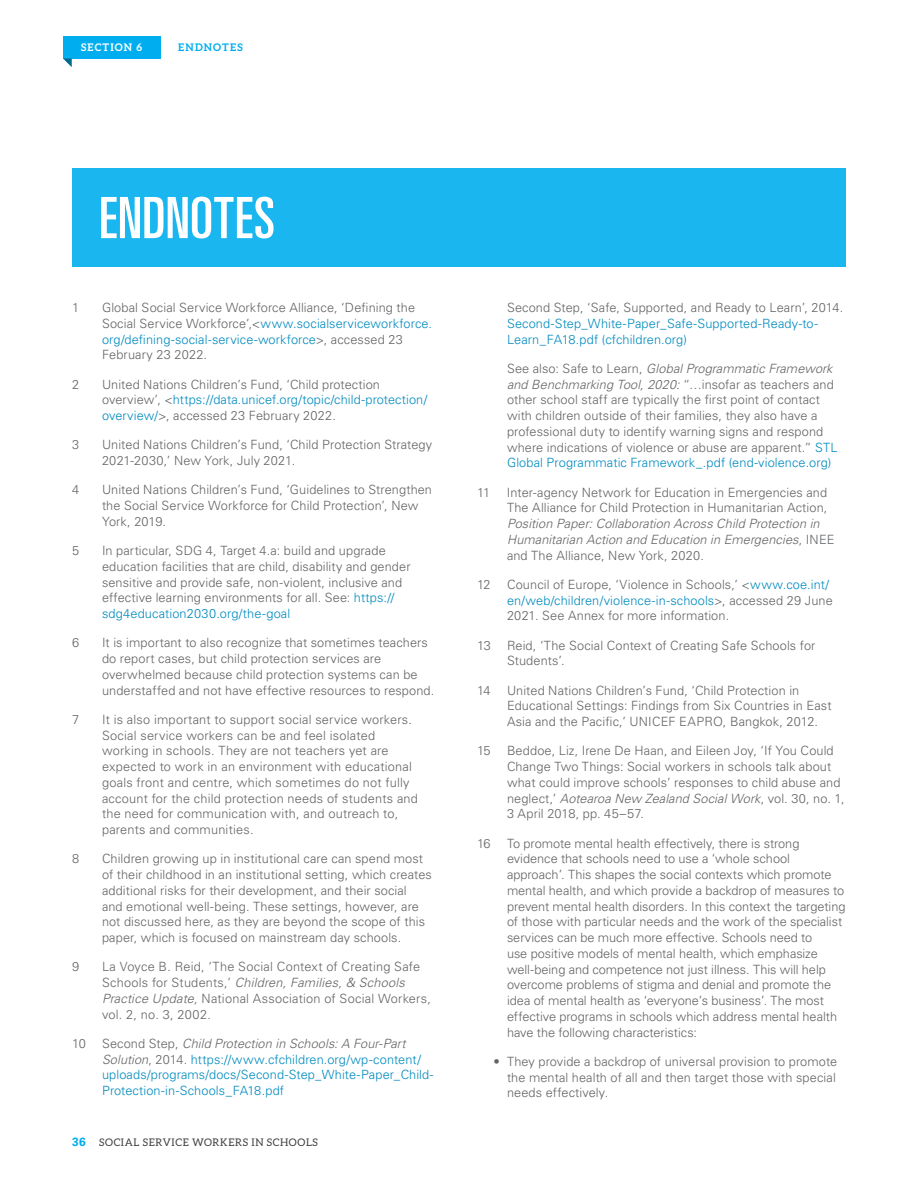
<style>
.page{position:relative;width:918px;height:1188px;background:#fff}
.page>*{position:absolute;margin:0;border:0;box-sizing:border-box;transform-origin:0 0}
.Headline_1{font:ultra-condensed 57px "Univers LT Std";letter-spacing:.01em;color:#fff}
.Endnotes{font:300 12.75px/15.8px "Univers LT Pro 45";letter-spacing:.005em;color:#636466}
.Endnotes-2{font:300 12.75px/15.8px "Univers LT Pro 45";letter-spacing:.01em;color:#008bbf}
.t1{font:10.5px "Aleo";letter-spacing:.06em;color:#414042}
.t2{font:700 10.5px "Aleo";letter-spacing:.11em;color:#fff}
.t3{font:700 10.5px "Aleo";letter-spacing:.115em;color:#00aeef}
.s1{color:#008bbf}
.s2{font-style:italic}
.s3{color:#636466}
.s4{font-style:italic;color:#636466}
.s5{font-family:"Univers LT Pro 65";font-weight:700;font-size:12px;color:#00aeef}
</style>
<div class="page">
<div style="left:63px;top:36px;width:97px;height:22px;background:#00aeef"></div>
<svg style="left:63px;top:58px;width:9px;height:9px"></svg>
<div style="left:72px;top:168px;width:774px;height:99px;background:#1ab6f0"></div>
<p class="t2" style="left:81px;top:42px;width:63px">SECTION 6</p>
<p class="t3" style="left:178px;top:42px;width:66px">ENDNOTES</p>
<p class="Headline_1" style="left:99px;top:185px;width:178px">ENDNOTES</p>
<p class="Endnotes" style="left:72px;top:300px;width:9px">1</p>
<p class="Endnotes" style="left:102px;top:300px;width:332px">Global Social Service Workforce Alliance, ‘Defining the Social Service Workforce’,&lt;<span class="s1">www.socialserviceworkforce. org/defining-social-service-workforce</span>&gt;, accessed 23<br>February 23 2022.</p>
<p class="Endnotes" style="left:72px;top:376px;width:9px">2</p>
<p class="Endnotes" style="left:102px;top:376px;width:327px">United Nations Children’s Fund, ‘Child protection overview’, &lt;<span class="s1">https://data.unicef.org/topic/child-protection/ overview/</span>&gt;, accessed 23 February 2022.</p>
<p class="Endnotes" style="left:72px;top:437px;width:9px">3</p>
<p class="Endnotes" style="left:102px;top:437px;width:332px">United Nations Children’s Fund, ‘Child Protection Strategy<br>2021-2030,’ New York, July 2021.</p>
<p class="Endnotes" style="left:72px;top:482px;width:9px">4</p>
<p class="Endnotes" style="left:102px;top:482px;width:332px">United Nations Children’s Fund, ‘Guidelines to Strengthen the Social Service Workforce for Child Protection’, New<br>York, 2019.</p>
<p class="Endnotes" style="left:72px;top:543px;width:9px">5</p>
<p class="Endnotes" style="left:102px;top:543px;width:310px">In particular, SDG 4, Target 4.a: build and upgrade education facilities that are child, disability and gender sensitive and provide safe, non-violent, inclusive and effective learning environments for all. See: <span class="s1">https:// sdg4education2030.org/the-goal</span></p>
<p class="Endnotes" style="left:72px;top:635px;width:9px">6</p>
<p class="Endnotes" style="left:102px;top:635px;width:334px">It is important to also recognize that sometimes teachers do report cases, but child protection services are overwhelmed because child protection systems can be understaffed and not have effective resources to respond.</p>
<p class="Endnotes" style="left:72px;top:712px;width:9px">7</p>
<p class="Endnotes" style="left:102px;top:712px;width:318px">It is also important to support social service workers.<br>Social service workers can be and feel isolated working in schools. They are not teachers yet are expected to work in an environment with educational goals front and centre, which sometimes do not fully account for the child protection needs of students and the need for communication with, and outreach to, parents and communities.</p>
<p class="Endnotes" style="left:72px;top:851px;width:9px">8</p>
<p class="Endnotes" style="left:102px;top:851px;width:331px">Children growing up in institutional care can spend most of their childhood in an institutional setting, which creates additional risks for their development, and their social<br>and emotional well-being. These settings, however, are not discussed here, as they are beyond the scope of this paper, which is focused on mainstream day schools.</p>
<p class="Endnotes" style="left:72px;top:959px;width:9px">9</p>
<p class="Endnotes" style="left:102px;top:959px;width:330px">La Voyce B. Reid, ‘The Social Context of Creating Safe Schools for Students,’ <span class="s2">Children, Families, &amp; Schools Practice Update,</span> National Association of Social Workers, vol. 2, no. 3, 2002.</p>
<p class="Endnotes" style="left:72px;top:1036px;width:15px">10</p>
<p class="Endnotes-2" style="left:102px;top:1036px;width:333px"><span class="s3">Second Step,</span> <span class="s4">Child Protection in Schools: A Four-Part Solution</span><span class="s3">, 2014.</span> https://www.cfchildren.org/wp-content/ uploads/programs/docs/Second-Step_White-Paper_Child-Protection-in-Schools_FA18.pdf</p>
<p class="t1" style="left:72px;top:1136px;width:247px"><span class="s5">36</span> SOCIAL SERVICE WORKERS IN SCHOOLS</p>
<p class="Endnotes-2" style="left:507px;top:300px;width:338px"><span class="s3">Second Step, ‘Safe, Supported, and Ready to Learn’, 2014.<br></span>Second-Step_White-Paper_Safe-Supported-Ready-to-<br>Learn_FA18.pdf (cfchildren.org)</p>
<p class="Endnotes" style="left:507px;top:361px;width:332px">See also: Safe to Learn, <span class="s2">Global Programmatic Framework and Benchmarking Tool, 2020:</span> “…insofar as teachers and other school staff are typically the first point of contact with children outside of their families, they also have a professional duty to identify warning signs and respond where indications of violence or abuse are apparent.” <span class="s1">STL Global Programmatic Framework_.pdf (end-violence.org)</span></p>
<p class="Endnotes" style="left:477px;top:484px;width:15px">11</p>
<p class="Endnotes" style="left:507px;top:484px;width:329px">Inter-agency Network for Education in Emergencies and The Alliance for Child Protection in Humanitarian Action, <span class="s2">Position Paper: Collaboration Across Child Protection in Humanitarian Action and Education in Emergencies</span>, INEE and The Alliance, New York, 2020.</p>
<p class="Endnotes" style="left:477px;top:577px;width:15px">12</p>
<p class="Endnotes" style="left:507px;top:577px;width:327px">Council of Europe, ‘Violence in Schools,’ &lt;<span class="s1">www.coe.int/ en/web/children/violence-in-schools</span>&gt;, accessed 29 June<br>2021. See Annex for more information.</p>
<p class="Endnotes" style="left:477px;top:637px;width:15px">13</p>
<p class="Endnotes" style="left:507px;top:637px;width:310px">Reid, ‘The Social Context of Creating Safe Schools for<br>Students’.</p>
<p class="Endnotes" style="left:477px;top:682px;width:15px">14</p>
<p class="Endnotes" style="left:507px;top:682px;width:326px">United Nations Children’s Fund, ‘Child Protection in<br>Educational Settings: Findings from Six Countries in East<br>Asia and the Pacific,’ UNICEF EAPRO, Bangkok, 2012.</p>
<p class="Endnotes" style="left:477px;top:743px;width:15px">15</p>
<p class="Endnotes" style="left:507px;top:743px;width:339px">Beddoe, Liz, Irene De Haan, and Eileen Joy, ‘If You Could Change Two Things: Social workers in schools talk about what could improve schools’ responses to child abuse and neglect,’ <span class="s2">Aotearoa New Zealand Social Work</span>, vol. 30, no. 1, 3 April 2018, pp. 45–57.</p>
<p class="Endnotes" style="left:477px;top:835px;width:15px">16</p>
<p class="Endnotes" style="left:507px;top:835px;width:340px">To promote mental health effectively, there is strong evidence that schools need to use a ‘whole school approach’. This shapes the social contexts which promote mental health, and which provide a backdrop of measures to prevent mental health disorders. In this context the targeting of those with particular needs and the work of the specialist services can be much more effective. Schools need to<br>use positive models of mental health, which emphasize well-being and competence not just illness. This will help overcome problems of stigma and denial and promote the idea of mental health as ‘everyone’s business’. The most effective programs in schools which address mental health have the following characteristics:</p>
<p class="Endnotes" style="left:507px;top:1054px;width:332px;text-align:justify;text-indent:-14px">• They provide a backdrop of universal provision to promote the mental health of all and then target those with special needs effectively.</p>
</div>
